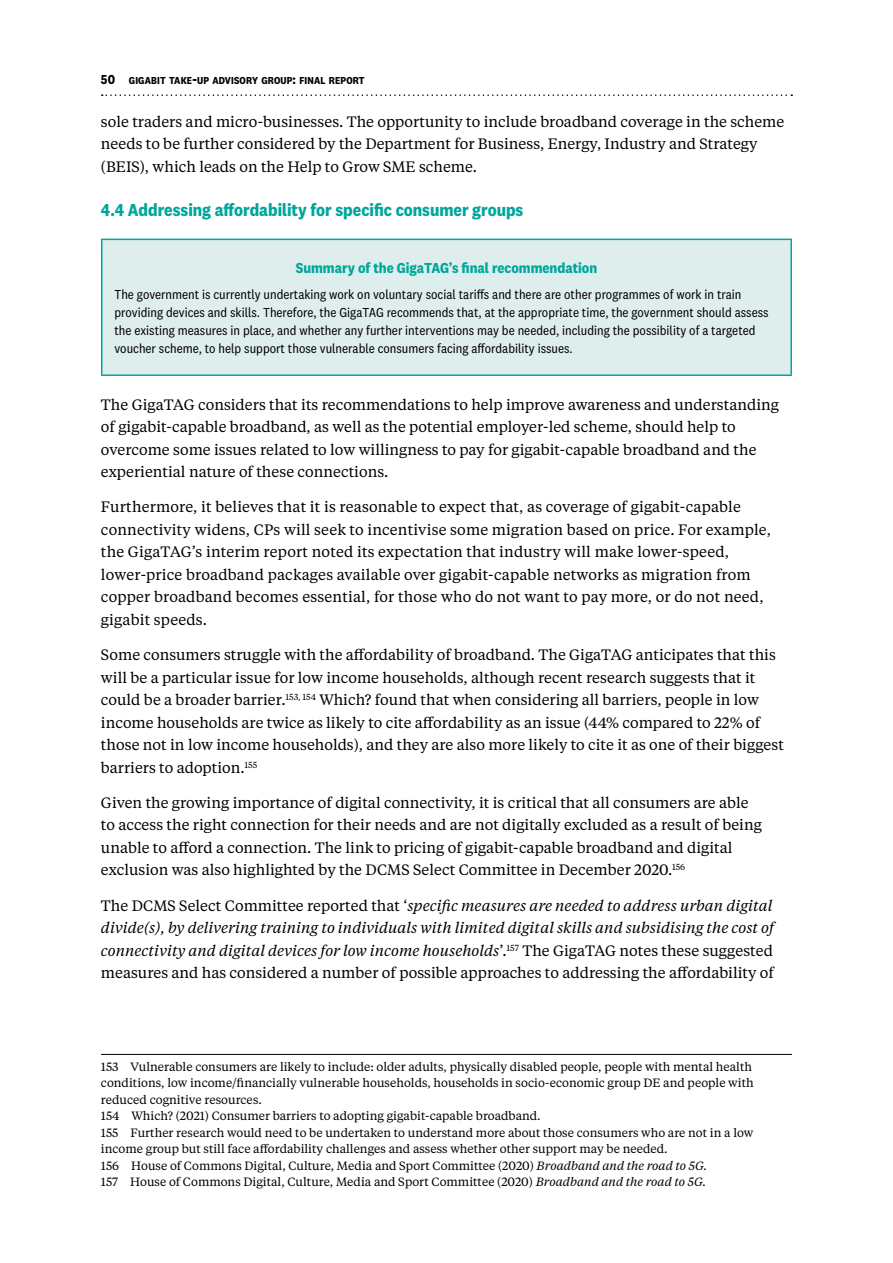
<style>
.page{position:relative;width:893px;height:1263px;background:#fff}
.page>*{position:absolute;margin:0;border:0;box-sizing:border-box;transform-origin:0 0}
.t1{font:700 18px "National 2 Narrow";color:#00a69c}
.t2{font:15px/22.5px "Tiempos Text";color:#000}
.t3{font:italic 15px/22.5px "Tiempos Text";color:#000;text-align:justify}
.t4{font:700 15px "National 2 Narrow";color:#00a69c}
.t5{font:13.5px/18px "National 2 Narrow";color:#000}
.t6{font:12px/16.5px "Tiempos Text";color:#000}
.t7{font:700 10.5px "National 2 Narrow";letter-spacing:.015em;color:#000}
.s1{font-size:13.5px}
.s2{font-size:15px}
.s3{font-style:normal}
.s4{font-style:italic}
</style>
<div class="page">
<svg style="left:102px;top:94px;width:690px;height:2px"></svg>
<div style="left:102px;top:239px;width:689px;height:136px;background:#deeeec"></div>
<hr style="left:101px;top:239px;width:691px;height:1px;background:#00a69c">
<hr style="left:101px;top:240px;width:1px;height:134px;background:#00a69c">
<hr style="left:790px;top:240px;width:2px;height:134px;background:#00a69c">
<hr style="left:101px;top:374px;width:691px;height:2px;background:#00a69c">
<hr style="left:101px;top:1054px;width:691px;height:1px;background:#000">
<p class="t7" style="left:101px;top:74px;width:265px"><span class="s1">50</span> GIGABIT TAKE<span class="s2">-</span>UP ADVISORY GROUP<span class="s1">:</span> FINAL REPORT</p>
<p class="t2" style="left:101px;top:110px;width:685px">sole traders and micro-businesses. The opportunity to include broadband coverage in the scheme needs to be further considered by the Department for Business, Energy, Industry and Strategy (BEIS), which leads on the Help to Grow SME scheme.</p>
<p class="t1" style="left:101px;top:199px;width:424px">4.4 Addressing affordability for specific consumer groups</p>
<p class="t4" style="left:296px;top:259px;width:303px">Summary of the GigaTAG’s final recommendation</p>
<p class="t5" style="left:114px;top:286px;width:656px">The government is currently undertaking work on voluntary social tariffs and there are other programmes of work in train providing devices and skills. Therefore, the GigaTAG recommends that, at the appropriate time, the government should assess the existing measures in place, and whether any further interventions may be needed, including the possibility of a targeted voucher scheme, to help support those vulnerable consumers facing affordability issues.</p>
<p class="t2" style="left:101px;top:392px;width:679px">The GigaTAG considers that its recommendations to help improve awareness and understanding of gigabit-capable broadband, as well as the potential employer-led scheme, should help to overcome some issues related to low willingness to pay for gigabit-capable broadband and the experiential nature of these connections.</p>
<p class="t2" style="left:101px;top:495px;width:671px">Furthermore, it believes that it is reasonable to expect that, as coverage of gigabit-capable connectivity widens, CPs will seek to incentivise some migration based on price. For example, the GigaTAG’s interim report noted its expectation that industry will make lower-speed, lower-price broadband packages available over gigabit-capable networks as migration from copper broadband becomes essential, for those who do not want to pay more, or do not need, gigabit speeds.</p>
<p class="t2" style="left:101px;top:643px;width:684px">Some consumers struggle with the affordability of broadband. The GigaTAG anticipates that this will be a particular issue for low income households, although recent research suggests that it could be a broader barrier.<sup>153,</sup> <sup>154</sup> Which? found that when considering all barriers, people in low income households are twice as likely to cite affordability as an issue (44% compared to 22% of those not in low income households), and they are also more likely to cite it as one of their biggest barriers to adoption.<sup>155</sup></p>
<p class="t2" style="left:101px;top:790px;width:662px">Given the growing importance of digital connectivity, it is critical that all consumers are able to access the right connection for their needs and are not digitally excluded as a result of being unable to afford a connection. The link to pricing of gigabit-capable broadband and digital exclusion was also highlighted by the DCMS Select Committee in December 2020.<sup>156</sup></p>
<p class="t3" style="left:101px;top:893px;width:674px"><span class="s3">The DCMS Select Committee reported that ‘</span>specific measures are needed to address urban digital divide(s), by delivering training to individuals with limited digital skills and subsidising the cost of connectivity and digital devices for low income households<span class="s3">’.</span><sup>157</sup> <span class="s3">The GigaTAG notes these suggested measures and has considered a number of possible approaches to addressing the affordability of</span></p>
<p class="t6" style="left:101px;top:1058px;width:654px">153 Vulnerable consumers are likely to include: older adults, physically disabled people, people with mental health conditions, low income/financially vulnerable households, households in socio-economic group DE and people with reduced cognitive resources.<br>154 Which? (2021) Consumer barriers to adopting gigabit-capable broadband.<br>155 Further research would need to be undertaken to understand more about those consumers who are not in a low income group but still face affordability challenges and assess whether other support may be needed.<br>156 House of Commons Digital, Culture, Media and Sport Committee (2020) <span class="s4">Broadband and the road to 5G.<br></span>157 House of Commons Digital, Culture, Media and Sport Committee (2020) <span class="s4">Broadband and the road to 5G.</span></p>
</div>
